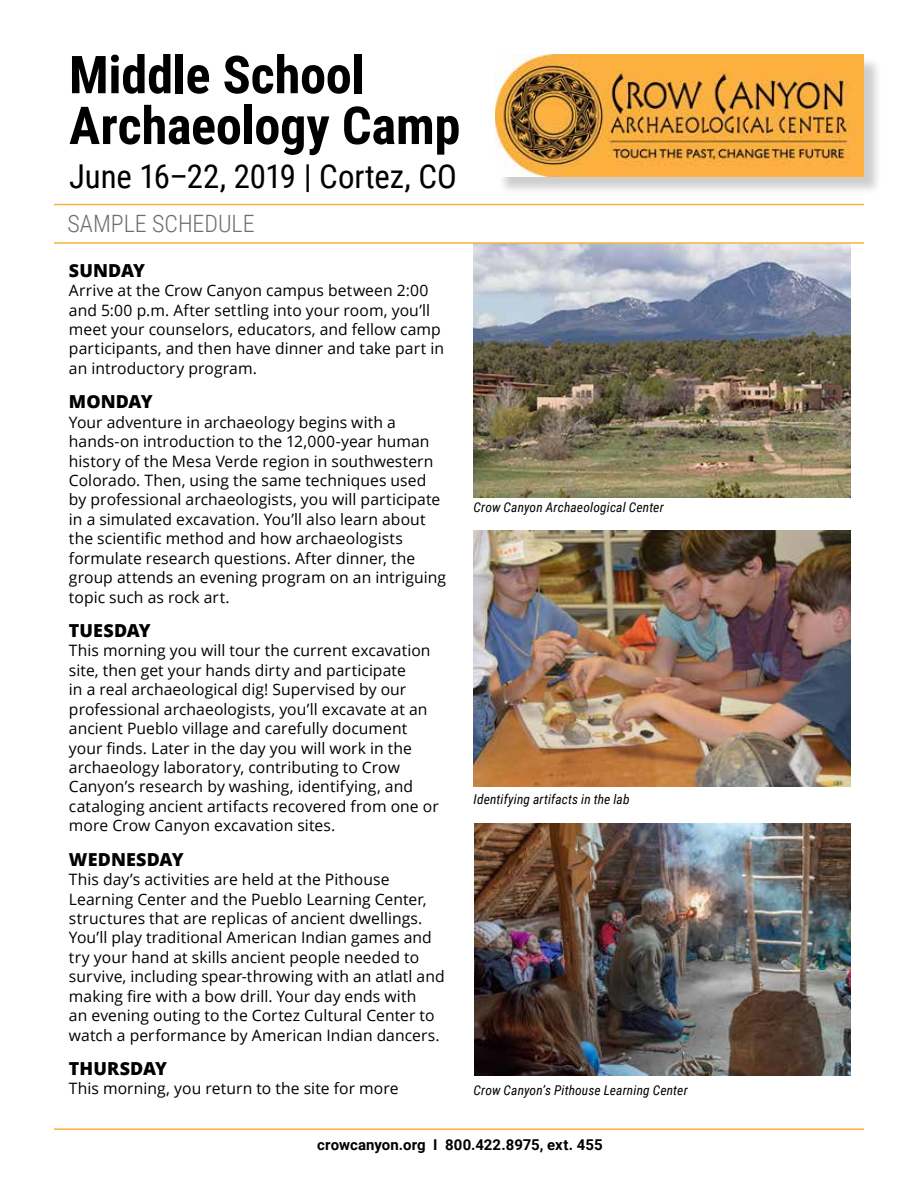
<style>
.page{position:relative;width:918px;height:1188px;background:#fff}
.page>*{position:absolute;margin:0;border:0;box-sizing:border-box;transform-origin:0 0}
.t1{font:700 52.35px/50.8px "Roboto Condensed";letter-spacing:-.005em;color:#000}
.t2{font:32.85px "Roboto Condensed";letter-spacing:-.005em;color:#000}
.t3{font:300 23.85px "Roboto Condensed";color:#6d6e71}
.t4{font:800 18px "Open Sans";letter-spacing:.005em;color:#000}
.t5{font:15.75px/19.5px "Open Sans";letter-spacing:.005em;color:#000}
.t6{font:700 15px "Roboto";letter-spacing:.01em;color:#000}
.t7{font:italic 13.5px "Roboto Condensed";letter-spacing:.01em;color:#000}
</style>
<div class="page">
<img style="left:473px;top:531px;width:378px;height:255px">
<img style="left:474px;top:244px;width:377px;height:254px">
<hr style="left:54px;top:242px;width:810px;height:2px;background:#fcb040">
<hr style="left:54px;top:1128px;width:810px;height:2px;background:#fcb040">
<hr style="left:54px;top:204px;width:810px;height:1px;background:#fcb040">
<div style="left:498px;top:56px;width:385px;height:139px;background:#000;opacity:.2"></div>
<img style="left:496px;top:54px;width:368px;height:122px">
<img style="left:474px;top:824px;width:377px;height:252px">
<h1 class="t1" style="left:69px;top:47px;width:393px">Middle School<br>Archaeology Camp</h1>
<h2 class="t2" style="left:69px;top:153px;width:389px">June 16–22, 2019 | Cortez, CO</h2>
<h3 class="t3" style="left:68px;top:207px;width:189px">SAMPLE SCHEDULE</h3>
<p class="t4" style="left:69px;top:256px;width:77px">SUNDAY</p>
<p class="t5" style="left:69px;top:280px;width:377px">Arrive at the Crow Canyon campus between 2:00 and 5:00 p.m. After settling into your room, you’ll meet your counselors, educators, and fellow camp participants, and then have dinner and take part in an introductory program.</p>
<p class="t4" style="left:69px;top:388px;width:85px">MONDAY</p>
<p class="t5" style="left:69px;top:412px;width:379px">Your adventure in archaeology begins with a hands-on introduction to the 12,000-year human history of the Mesa Verde region in southwestern Colorado. Then, using the same techniques used by professional archaeologists, you will participate in a simulated excavation. You’ll also learn about the scientific method and how archaeologists formulate research questions. After dinner, the group attends an evening program on an intriguing topic such as rock art.</p>
<p class="t4" style="left:69px;top:617px;width:83px">TUESDAY</p>
<p class="t5" style="left:69px;top:641px;width:371px">This morning you will tour the current excavation site, then get your hands dirty and participate<br>in a real archaeological dig! Supervised by our professional archaeologists, you’ll excavate at an ancient Pueblo village and carefully document your finds. Later in the day you will work in the archaeology laboratory, contributing to Crow Canyon’s research by washing, identifying, and cataloging ancient artifacts recovered from one or more Crow Canyon excavation sites.</p>
<p class="t4" style="left:69px;top:845px;width:116px">WEDNESDAY</p>
<p class="t5" style="left:69px;top:869px;width:377px">This day’s activities are held at the Pithouse Learning Center and the Pueblo Learning Center, structures that are replicas of ancient dwellings.<br>You’ll play traditional American Indian games and try your hand at skills ancient people needed to survive, including spear-throwing with an atlatl and making fire with a bow drill. Your day ends with<br>an evening outing to the Cortez Cultural Center to watch a performance by American Indian dancers.</p>
<p class="t4" style="left:69px;top:1055px;width:100px">THURSDAY</p>
<p class="t5" style="left:69px;top:1079px;width:331px">This morning, you return to the site for more</p>
<p class="t7" style="left:474px;top:498px;width:192px">Crow Canyon Archaeological Center</p>
<p class="t7" style="left:474px;top:789px;width:158px">Identifying artifacts in the lab</p>
<p class="t7" style="left:474px;top:1081px;width:216px">Crow Canyon’s Pithouse Learning Center</p>
<p class="t6" style="left:317px;top:1134px;width:287px">crowcanyon.org ӏ 800.422.8975, ext. 455</p>
</div>
